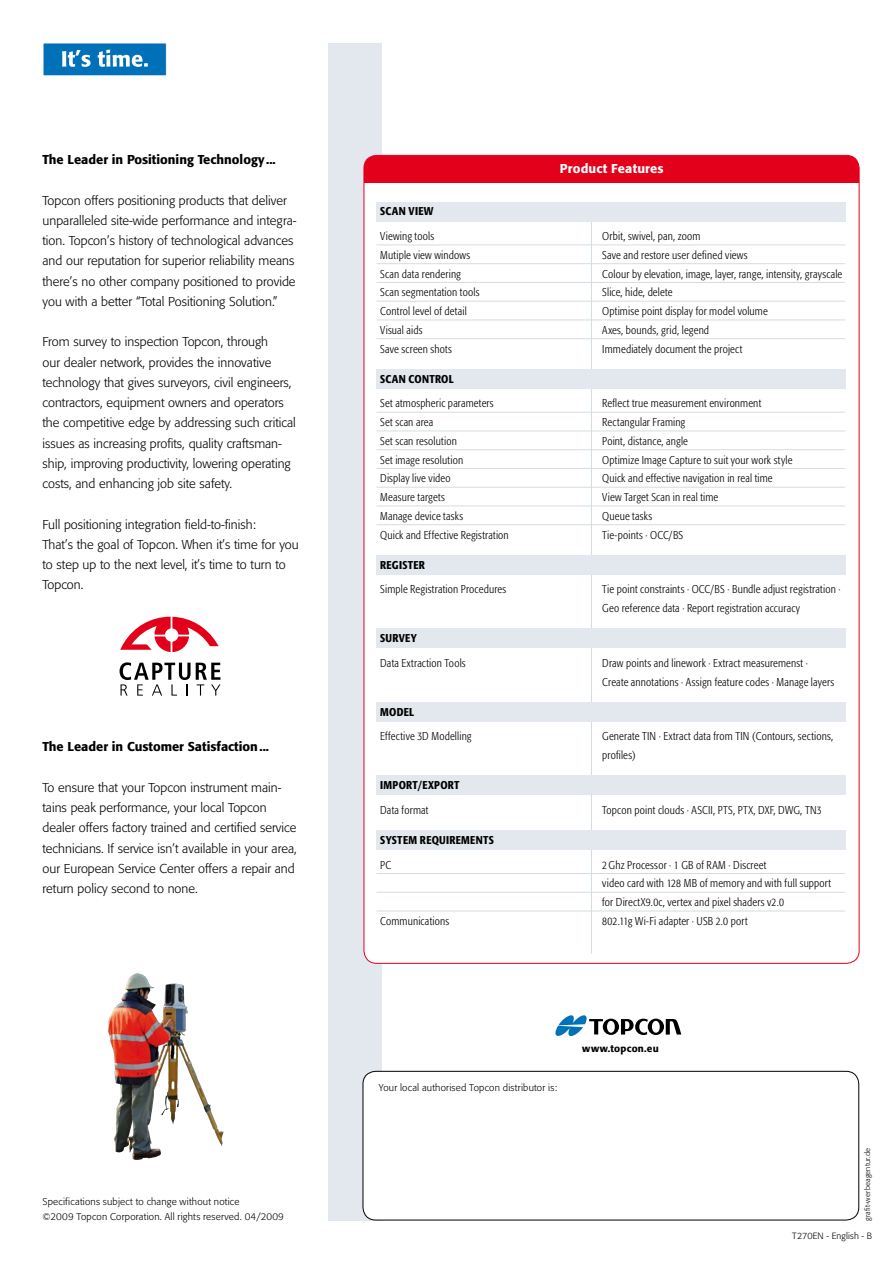
<style>
.page{position:relative;width:893px;height:1263px;background:#fff}
.page>*{position:absolute;margin:0;border:0;box-sizing:border-box;transform-origin:0 0}
.t1{font:300 12.75px/20.2px "Formata";color:#000}
.t2{font:500 12.75px "Formata";color:#000}
.t3{font:500 12.75px "Formata";letter-spacing:.015em;color:#fff}
.t4{font:300 condensed 11.25px/18.8px "Formata";letter-spacing:.015em;color:#000}
.t5{font:500 condensed 11.25px "Formata";letter-spacing:.025em;color:#000}
.t6{font:500 10.05px "Formata";letter-spacing:.02em;color:#000}
.t7{font:300 9.75px/15px "Formata";letter-spacing:.02em;color:#000}
.t8{font:300 9px "Formata";letter-spacing:.015em;color:#000}
.t9{font:300 7.5px "Formata";letter-spacing:.025em;color:#000}
</style>
<div class="page">
<div style="left:328px;top:43px;width:54px;height:1177px;background:#e2e8ee"></div>
<div style="left:364px;top:155px;width:495px;height:808px;background:#fff;border-radius:13px"></div>
<div style="left:364px;top:155px;width:495px;height:28px;background:#e2001a"></div>
<hr style="left:591px;top:207px;width:1px;height:747px;background:#d2dde2">
<div style="left:376px;top:555px;width:470px;height:20px;background:#e2e8ee"></div>
<div style="left:376px;top:628px;width:470px;height:20px;background:#e2e8ee"></div>
<div style="left:376px;top:702px;width:470px;height:20px;background:#e2e8ee"></div>
<div style="left:376px;top:775px;width:470px;height:20px;background:#e2e8ee"></div>
<div style="left:376px;top:830px;width:470px;height:20px;background:#e2e8ee"></div>
<div style="left:376px;top:369px;width:470px;height:19px;background:#e2e8ee"></div>
<div style="left:376px;top:202px;width:470px;height:20px;background:#e2e8ee"></div>
<div style="left:363px;top:1071px;width:496px;height:149px;background:#fff;border-radius:13px"></div>
<div style="left:363px;top:1071px;width:496px;height:149px;border:1px solid #000;border-radius:13px"></div>
<hr style="left:376px;top:245px;width:469px;height:1px;background:#d2dde2">
<hr style="left:376px;top:263px;width:469px;height:1px;background:#d2dde2">
<hr style="left:376px;top:282px;width:469px;height:1px;background:#d2dde2">
<hr style="left:376px;top:301px;width:469px;height:1px;background:#d2dde2">
<hr style="left:376px;top:320px;width:469px;height:1px;background:#d2dde2">
<hr style="left:376px;top:338px;width:469px;height:1px;background:#d2dde2">
<hr style="left:376px;top:412px;width:469px;height:1px;background:#d2dde2">
<hr style="left:376px;top:431px;width:469px;height:1px;background:#d2dde2">
<hr style="left:376px;top:449px;width:469px;height:1px;background:#d2dde2">
<hr style="left:376px;top:468px;width:469px;height:1px;background:#d2dde2">
<hr style="left:376px;top:487px;width:469px;height:1px;background:#d2dde2">
<hr style="left:376px;top:506px;width:469px;height:1px;background:#d2dde2">
<hr style="left:376px;top:524px;width:469px;height:1px;background:#d2dde2">
<hr style="left:376px;top:873px;width:469px;height:1px;background:#d2dde2">
<hr style="left:376px;top:892px;width:469px;height:1px;background:#d2dde2">
<hr style="left:376px;top:911px;width:469px;height:1px;background:#d2dde2">
<div style="left:43px;top:43px;width:123px;height:33px;background:#0071b9"></div>
<svg style="left:62px;top:50px;width:29px;height:17px"></svg>
<svg style="left:98px;top:50px;width:50px;height:17px"></svg>
<svg style="left:555px;top:1015px;width:126px;height:21px"></svg>
<img style="left:108px;top:974px;width:41px;height:186px">
<svg style="left:120px;top:662px;width:100px;height:34px"></svg>
<svg style="left:120px;top:617px;width:99px;height:35px"></svg>
<p class="t2" style="left:43px;top:152px;width:235px">The Leader in Positioning Technology ...</p>
<p class="t1" style="left:43px;top:190px;width:256px">Topcon offers positioning products that deliver unparalleled site-wide performance and integra&shy;tion. Topcon’s history of technological advances and our reputation for superior reliability means there’s no other company positioned to provide you with a better “Total Positioning Solution.”</p>
<p class="t1" style="left:43px;top:332px;width:255px">From survey to inspection Topcon, through<br>our dealer network, provides the innovative technology that gives surveyors, civil engineers, contractors, equipment owners and operators the competitive edge by addressing such critical issues as increasing profits, quality craftsman&shy;ship, improving productivity, lowering operating costs, and enhancing job site safety.</p>
<p class="t1" style="left:43px;top:514px;width:258px">Full positioning integration field-to-finish:<br>That’s the goal of Topcon. When it’s time for you to step up to the next level, it’s time to turn to Topcon.</p>
<p class="t2" style="left:43px;top:739px;width:228px">The Leader in Customer Satisfaction...</p>
<p class="t1" style="left:43px;top:777px;width:256px">To ensure that your Topcon instrument main&shy;tains peak performance, your local Topcon dealer offers factory trained and certified service technicians. If service isn’t available in your area, our European Service Center offers a repair and return policy second to none.</p>
<p class="t7" style="left:43px;top:1194px;width:243px">Specifications subject to change without notice<br>©2009 Topcon Corporation. All rights reserved. 04/2009</p>
<p class="t3" style="left:560px;top:161px;width:105px">Product Features</p>
<p class="t5" style="left:380px;top:204px;width:55px">SCAN VIEW</p>
<p class="t4" style="left:380px;top:227px;width:55px">Viewing tools</p>
<p class="t4" style="left:602px;top:227px;width:100px">Orbit, swivel, pan, zoom</p>
<p class="t4" style="left:380px;top:246px;width:92px">Mutiple view windows</p>
<p class="t4" style="left:602px;top:246px;width:147px">Save and restore user defined views</p>
<p class="t4" style="left:380px;top:264px;width:82px">Scan data rendering</p>
<p class="t4" style="left:602px;top:264px;width:242px">Colour by elevation, image, layer, range, intensity, grayscale</p>
<p class="t4" style="left:380px;top:283px;width:101px">Scan segmentation tools</p>
<p class="t4" style="left:602px;top:283px;width:72px">Slice, hide, delete</p>
<p class="t4" style="left:380px;top:302px;width:88px">Control level of detail</p>
<p class="t4" style="left:602px;top:302px;width:167px">Optimise point display for model volume</p>
<p class="t4" style="left:380px;top:321px;width:44px">Visual aids</p>
<p class="t4" style="left:602px;top:321px;width:108px">Axes, bounds, grid, legend</p>
<p class="t4" style="left:380px;top:339px;width:73px">Save screen shots</p>
<p class="t4" style="left:602px;top:339px;width:142px">Immediately document the project</p>
<p class="t5" style="left:380px;top:372px;width:73px">SCAN CONTROL</p>
<p class="t4" style="left:380px;top:394px;width:115px">Set atmospheric parameters</p>
<p class="t4" style="left:602px;top:394px;width:160px">Reflect true measurement environment</p>
<p class="t4" style="left:380px;top:413px;width:54px">Set scan area</p>
<p class="t4" style="left:602px;top:413px;width:85px">Rectangular Framing</p>
<p class="t4" style="left:380px;top:432px;width:78px">Set scan resolution</p>
<p class="t4" style="left:602px;top:432px;width:87px">Point, distance, angle</p>
<p class="t4" style="left:380px;top:450px;width:84px">Set image resolution</p>
<p class="t4" style="left:602px;top:450px;width:192px">Optimize Image Capture to suit your work style</p>
<p class="t4" style="left:380px;top:469px;width:72px">Display live video</p>
<p class="t4" style="left:602px;top:469px;width:172px">Quick and effective navigation in real time</p>
<p class="t4" style="left:380px;top:488px;width:66px">Measure targets</p>
<p class="t4" style="left:602px;top:488px;width:118px">View Target Scan in real time</p>
<p class="t4" style="left:380px;top:507px;width:84px">Manage device tasks</p>
<p class="t4" style="left:602px;top:507px;width:51px">Queue tasks</p>
<p class="t4" style="left:380px;top:525px;width:130px">Quick and Effective Registration</p>
<p class="t4" style="left:602px;top:525px;width:83px">Tie-points · OCC/BS</p>
<p class="t5" style="left:380px;top:558px;width:46px">REGISTER</p>
<p class="t4" style="left:380px;top:580px;width:128px">Simple Registration Procedures</p>
<p class="t4" style="left:602px;top:580px;width:240px">Tie point constraints · OCC/BS · Bundle adjust registration ·<br>Geo reference data · Report registration accuracy</p>
<p class="t5" style="left:380px;top:631px;width:38px">SURVEY</p>
<p class="t4" style="left:380px;top:654px;width:87px">Data Extraction Tools</p>
<p class="t4" style="left:602px;top:654px;width:234px">Draw points and linework · Extract measuremenst ·<br>Create annotations · Assign feature codes · Manage layers</p>
<p class="t5" style="left:380px;top:705px;width:24px">MODEL</p>
<p class="t4" style="left:380px;top:727px;width:93px">Effective 3D Modelling</p>
<p class="t4" style="left:602px;top:727px;width:233px">Generate TIN · Extract data from TIN (Contours, sections, profiles)</p>
<p class="t5" style="left:380px;top:778px;width:81px">IM PORT/EXPORT</p>
<p class="t4" style="left:380px;top:801px;width:50px">Data format</p>
<p class="t4" style="left:602px;top:801px;width:221px">Topcon point clouds · ASCII, PTS, PTX, DXF, DWG, TN3</p>
<p class="t5" style="left:380px;top:833px;width:115px">SYSTEM REQUIREMENTS</p>
<p class="t4" style="left:380px;top:855px;width:12px">PC</p>
<p class="t4" style="left:602px;top:855px;width:230px">2Ghz Processor · 1 GB of RAM · Discreet<br>video card with 128 MB of memory and with full support for DirectX9.0c, vertex and pixel shaders v2.0</p>
<p class="t4" style="left:380px;top:912px;width:70px">Communications</p>
<p class="t4" style="left:602px;top:912px;width:147px">802.11g Wi-Fi adapter · USB 2.0 port</p>
<p class="t7" style="left:379px;top:1080px;width:180px">Your local authorised Topcon distributor is:</p>
<p class="t6" style="left:582px;top:1042px;width:78px">www.topcon.eu</p>
<p class="t9" style="left:863px;top:1221px;width:74px;rotate:-90deg">grafit-werbeagentur.de</p>
<p class="t8" style="left:792px;top:1230px;width:81px">T270EN - English - B</p>
</div>
